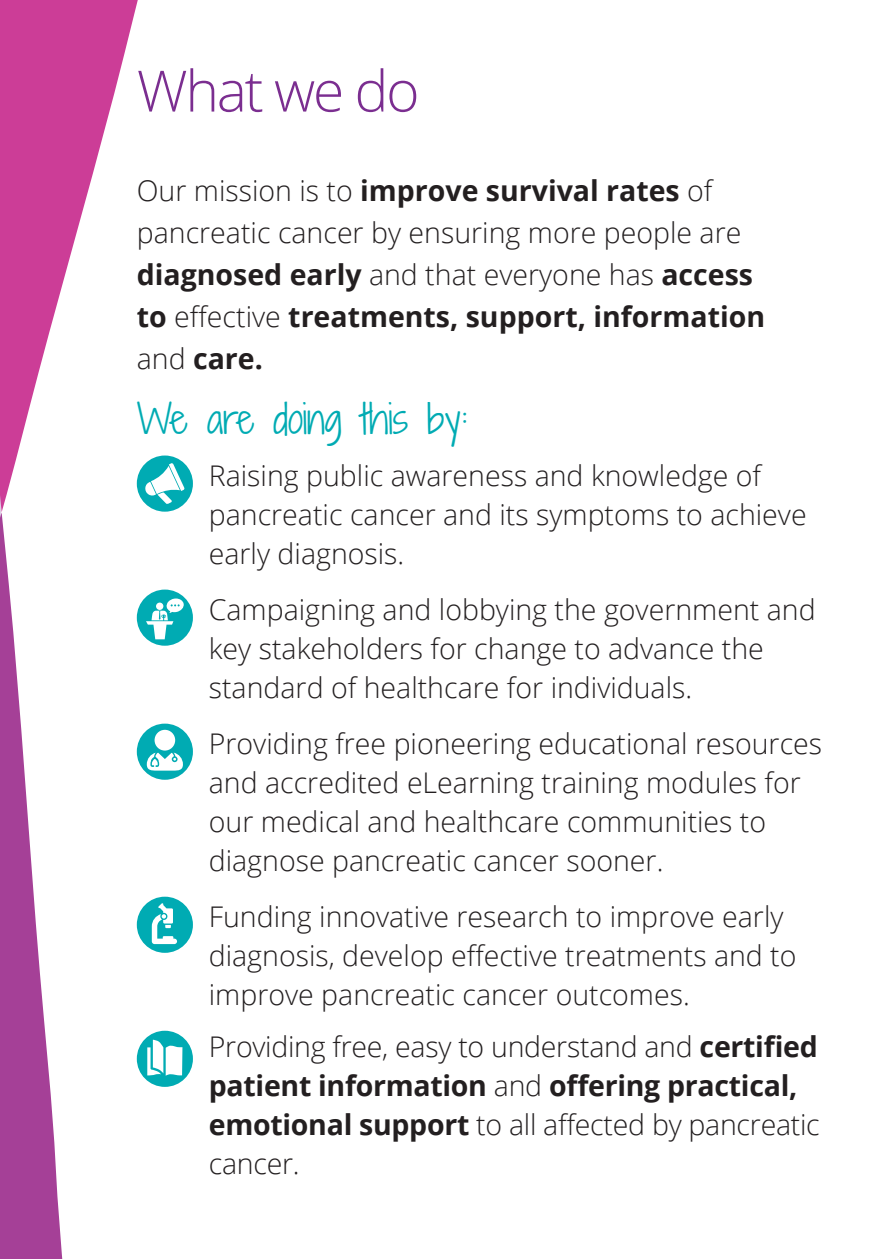
<style>
.page{position:relative;width:893px;height:1259px;background:#fff}
.page>*{position:absolute;margin:0;border:0;box-sizing:border-box;transform-origin:0 0}
.t1{font:300 57px "Open Sans";letter-spacing:-.04em;color:#7b2e90}
.t2{font:39px "Shadows Into Light Two";letter-spacing:-.01em;color:#00abb3}
.t3{font:300 28.5px/39px "Open Sans";color:#231f20}
.s1{font-weight:700}
</style>
<div class="page">
<svg style="left:1px;top:0;width:142px;height:512px"></svg>
<svg style="left:1px;top:512px;width:62px;height:746px;fill:#a54097"></svg>
<div style="left:137px;top:455px;width:56px;height:57px;background:#00abb3;border-radius:50%"></div>
<svg style="left:145px;top:463px;width:40px;height:42px"></svg>
<div style="left:137px;top:589px;width:56px;height:57px;background:#00abb3;border-radius:50%"></div>
<svg style="left:146px;top:598px;width:38px;height:41px"></svg>
<div style="left:137px;top:723px;width:56px;height:57px;background:#00abb3;border-radius:50%"></div>
<div style="left:155px;top:730px;width:20px;height:20px;background:#fff;border-radius:50%"></div>
<svg style="left:147px;top:752px;width:36px;height:18px"></svg>
<div style="left:137px;top:896px;width:56px;height:57px;background:#00abb3;border-radius:50%"></div>
<svg style="left:152px;top:903px;width:25px;height:41px"></svg>
<div style="left:137px;top:1030px;width:56px;height:57px;background:#00abb3;border-radius:50%"></div>
<svg style="left:147px;top:1039px;width:35px;height:36px"></svg>
<p class="t1" style="left:137px;top:52px;width:284px">What we do</p>
<p class="t3" style="left:137px;top:169px;width:630px;line-height:42px">Our mission is to <span class="s1">improve survival rates</span> of pancreatic cancer by ensuring more people are <span class="s1">diagnosed early</span> and that everyone has <span class="s1">access to</span> effective <span class="s1">treatments, support, information </span>and <span class="s1">care.</span></p>
<p class="t2" style="left:137px;top:390px;width:333px">We are doing this by:</p>
<p class="t3" style="left:209px;top:455px;width:599px">Raising public awareness and knowledge of pancreatic cancer and its symptoms to achieve early diagnosis.</p>
<p class="t3" style="left:209px;top:589px;width:608px">Campaigning and lobbying the government and key stakeholders for change to advance the standard of healthcare for individuals.</p>
<p class="t3" style="left:209px;top:723px;width:615px">Providing free pioneering educational resources and accredited eLearning training modules for our medical and healthcare communities to diagnose pancreatic cancer sooner.</p>
<p class="t3" style="left:209px;top:896px;width:589px">Funding innovative research to improve early diagnosis, develop effective treatments and to improve pancreatic cancer outcomes.</p>
<p class="t3" style="left:209px;top:1026px;width:612px">Providing free, easy to understand and <span class="s1">certified patient information</span> and <span class="s1">offering practical, emotional support</span> to all affected by pancreatic cancer.</p>
</div>
